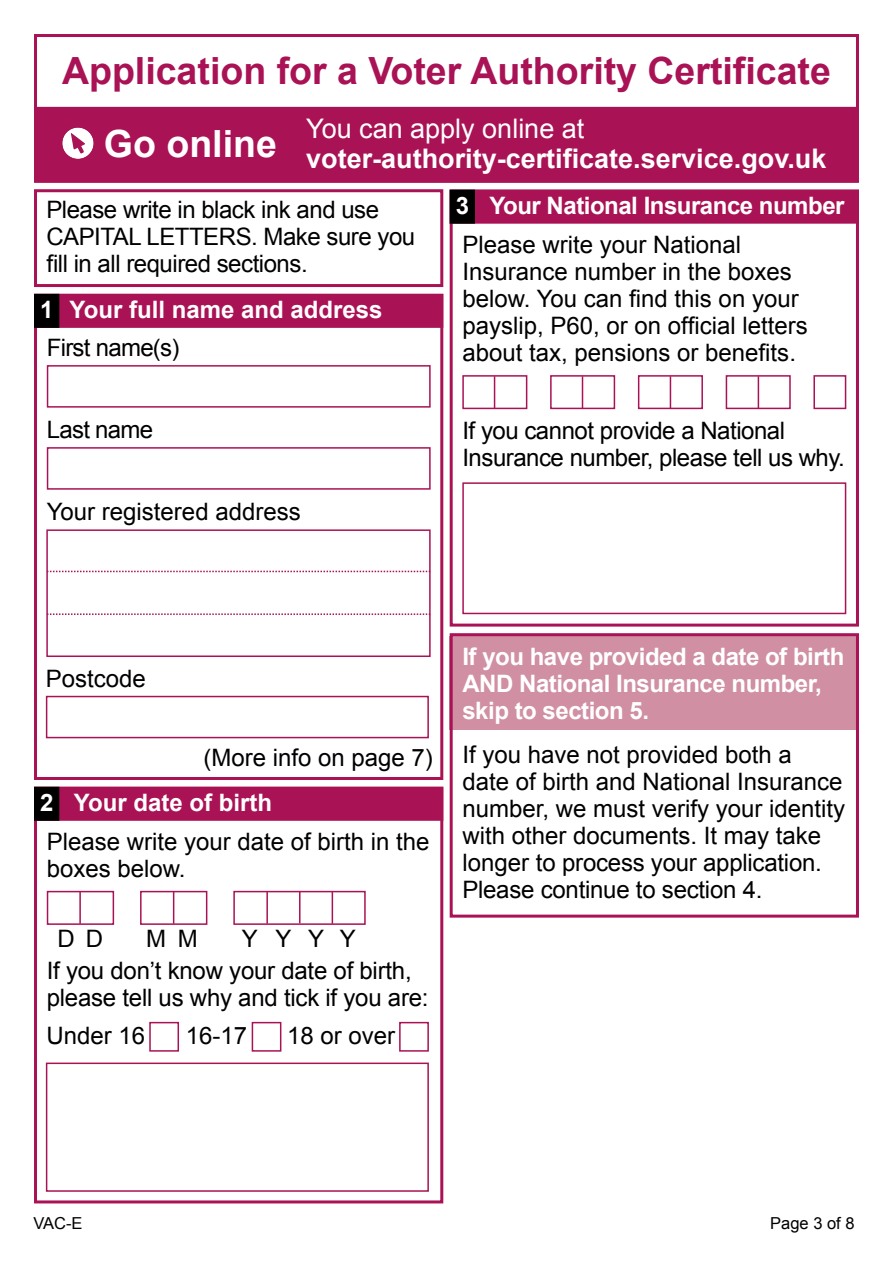
<style>
.page{position:relative;width:893px;height:1263px;background:#fff}
.page>*{position:absolute;margin:0;border:0;box-sizing:border-box;transform-origin:0 0}
.t1{font:700 37.5px "Arial";color:#a91254}
.t2{font:700 37.5px "Arial";color:#fff}
.t3{font:700 27px "Arial";color:#fff}
.t4{font:27px "Arial";color:#fff}
.t5{font:24px/27px "Arial";color:#000}
.t6{font:24px/27px "Arial";letter-spacing:-.02em;color:#000}
.t7{font:700 24px/27px "Arial";letter-spacing:-.02em;color:#fff}
.t8{font:700 24px "Arial";color:#fff}
.t9{font:24px "Arial";letter-spacing:-.03em;color:#000}
.t10{font:16.5px "Arial";color:#000}
</style>
<div class="page">
<div style="left:34px;top:34px;width:825px;height:76px;border:3px solid #a91254"></div>
<div style="left:34px;top:107px;width:825px;height:76px;background:#a91254;border:2px solid #a91254"></div>
<svg style="left:62px;top:128px;width:32px;height:31px"></svg>
<div style="left:450px;top:636px;width:406px;height:94px;background:#d08fa2"></div>
<div style="left:450px;top:633px;width:409px;height:285px;border:3px solid #a91254"></div>
<div style="left:462px;top:482px;width:384px;height:132px;border:2px solid #a91254"></div>
<div style="left:450px;top:190px;width:409px;height:437px;border:3px solid #a91254"></div>
<div style="left:450px;top:190px;width:408px;height:33px;background:#a91254"></div>
<div style="left:450px;top:190px;width:409px;height:34px;border:2px solid #a91254"></div>
<div style="left:450px;top:190px;width:24px;height:33px;background:#000"></div>
<div style="left:450px;top:190px;width:25px;height:34px;border:2px solid #000"></div>
<div style="left:462px;top:375px;width:65px;height:34px;border:2px solid #a91254"></div>
<hr style="left:494px;top:376px;width:1px;height:32px;background:#a91254">
<div style="left:550px;top:375px;width:65px;height:34px;border:2px solid #a91254"></div>
<hr style="left:582px;top:376px;width:1px;height:32px;background:#a91254">
<div style="left:638px;top:375px;width:65px;height:34px;border:2px solid #a91254"></div>
<hr style="left:670px;top:376px;width:1px;height:32px;background:#a91254">
<div style="left:726px;top:375px;width:65px;height:34px;border:2px solid #a91254"></div>
<hr style="left:758px;top:376px;width:1px;height:32px;background:#a91254">
<div style="left:813px;top:375px;width:33px;height:34px;border:2px solid #a91254"></div>
<div style="left:34px;top:189px;width:409px;height:98px;border:3px solid #a91254"></div>
<div style="left:34px;top:294px;width:409px;height:486px;border:3px solid #a91254"></div>
<div style="left:35px;top:295px;width:408px;height:32px;background:#a91254"></div>
<div style="left:34px;top:294px;width:409px;height:34px;border:2px solid #a91254"></div>
<div style="left:46px;top:696px;width:383px;height:42px;border:2px solid #a91254"></div>
<div style="left:46px;top:1062px;width:383px;height:130px;border:2px solid #a91254"></div>
<div style="left:47px;top:365px;width:384px;height:43px;border:2px solid #a91254"></div>
<div style="left:47px;top:447px;width:384px;height:43px;border:2px solid #a91254"></div>
<div style="left:46px;top:529px;width:385px;height:128px;border:2px solid #a91254"></div>
<svg style="left:47px;top:571px;width:383px;height:1px"></svg>
<svg style="left:47px;top:613px;width:383px;height:2px"></svg>
<div style="left:35px;top:295px;width:24px;height:32px;background:#000"></div>
<div style="left:34px;top:294px;width:25px;height:34px;border:2px solid #000"></div>
<div style="left:34px;top:787px;width:409px;height:416px;border:3px solid #a91254"></div>
<div style="left:35px;top:787px;width:408px;height:33px;background:#a91254"></div>
<div style="left:34px;top:787px;width:409px;height:34px;border:2px solid #a91254"></div>
<div style="left:35px;top:787px;width:24px;height:33px;background:#000"></div>
<div style="left:34px;top:787px;width:25px;height:34px;border:2px solid #000"></div>
<div style="left:47px;top:891px;width:67px;height:34px;border:2px solid #a91254"></div>
<hr style="left:79px;top:892px;width:2px;height:32px;background:#a91254">
<div style="left:140px;top:891px;width:67px;height:34px;border:2px solid #a91254"></div>
<hr style="left:173px;top:892px;width:1px;height:32px;background:#a91254">
<div style="left:233px;top:891px;width:133px;height:34px;border:2px solid #a91254"></div>
<hr style="left:266px;top:892px;width:2px;height:32px;background:#a91254">
<hr style="left:299px;top:892px;width:1px;height:31px;background:#a91254">
<hr style="left:332px;top:892px;width:1px;height:32px;background:#a91254">
<div style="left:149px;top:1022px;width:30px;height:30px;border:2px solid #a91254"></div>
<div style="left:252px;top:1022px;width:29px;height:30px;border:2px solid #a91254"></div>
<div style="left:399px;top:1022px;width:30px;height:30px;border:2px solid #a91254"></div>
<h1 class="t1" style="left:62px;top:46px;width:770px">Application for a Voter Authority Certificate</h1>
<h1 class="t2" style="left:104px;top:119px;width:174px">Go online</h1>
<p class="t4" style="left:306px;top:111px;width:280px">You can apply online at</p>
<p class="t3" style="left:306px;top:141px;width:522px">voter-authority-certificate.service.gov.uk</p>
<p class="t6" style="left:46px;top:196px;width:370px">Please write in black ink and use<br>CAPITAL LETTERS. Make sure you fill in all required sections.</p>
<p class="t8" style="left:70px;top:294px;width:314px">Your full name and address</p>
<p class="t9" style="left:47px;top:331px;width:134px">First name(s)</p>
<p class="t7" style="left:40px;top:297px;width:15px">1</p>
<p class="t9" style="left:47px;top:414px;width:108px">Last name</p>
<p class="t5" style="left:47px;top:498px;width:255px">Your registered address</p>
<p class="t7" style="left:456px;top:193px;width:390px">3 Your National Insurance number</p>
<p class="t5" style="left:462px;top:231px;width:347px">Please write your National<br>Insurance number in the boxes below. You can find this on your payslip, P60, or on official letters about tax, pensions or benefits.</p>
<p class="t6" style="left:462px;top:418px;width:384px">If you cannot provide a National<br>Insurance number, please tell us why.</p>
<p class="t5" style="left:46px;top:665px;width:102px">Postcode</p>
<p class="t5" style="left:203px;top:744px;width:231px">(More info on page 7)</p>
<p class="t8" style="left:40px;top:787px;width:234px">2 Your date of birth</p>
<p class="t5" style="left:47px;top:829px;width:384px">Please write your date of birth in the boxes below.</p>
<p class="t5" style="left:58px;top:925px;width:47px">D D</p>
<p class="t5" style="left:146px;top:925px;width:53px">M M</p>
<p class="t5" style="left:242px;top:925px;width:115px">YYYY</p>
<p class="t5" style="left:47px;top:957px;width:383px">If you don’t know your date of birth, please tell us why and tick if you are:</p>
<p class="t5" style="left:46px;top:1023px;width:100px">Under 16</p>
<p class="t5" style="left:186px;top:1023px;width:63px">16-17</p>
<p class="t5" style="left:287px;top:1023px;width:110px">18 or over</p>
<p class="t7" style="left:462px;top:644px;width:383px">If you have provided a date of birth<br>AND National Insurance number, skip to section 5.</p>
<p class="t5" style="left:462px;top:741px;width:384px">If you have not provided both a<br>date of birth and National Insurance number, we must verify your identity with other documents. It may take longer to process your application.<br>Please continue to section 4.</p>
<p class="t10" style="left:33px;top:1212px;width:51px">VAC-E</p>
<p class="t10" style="left:770px;top:1212px;width:86px">Page 3 of 8</p>
</div>
